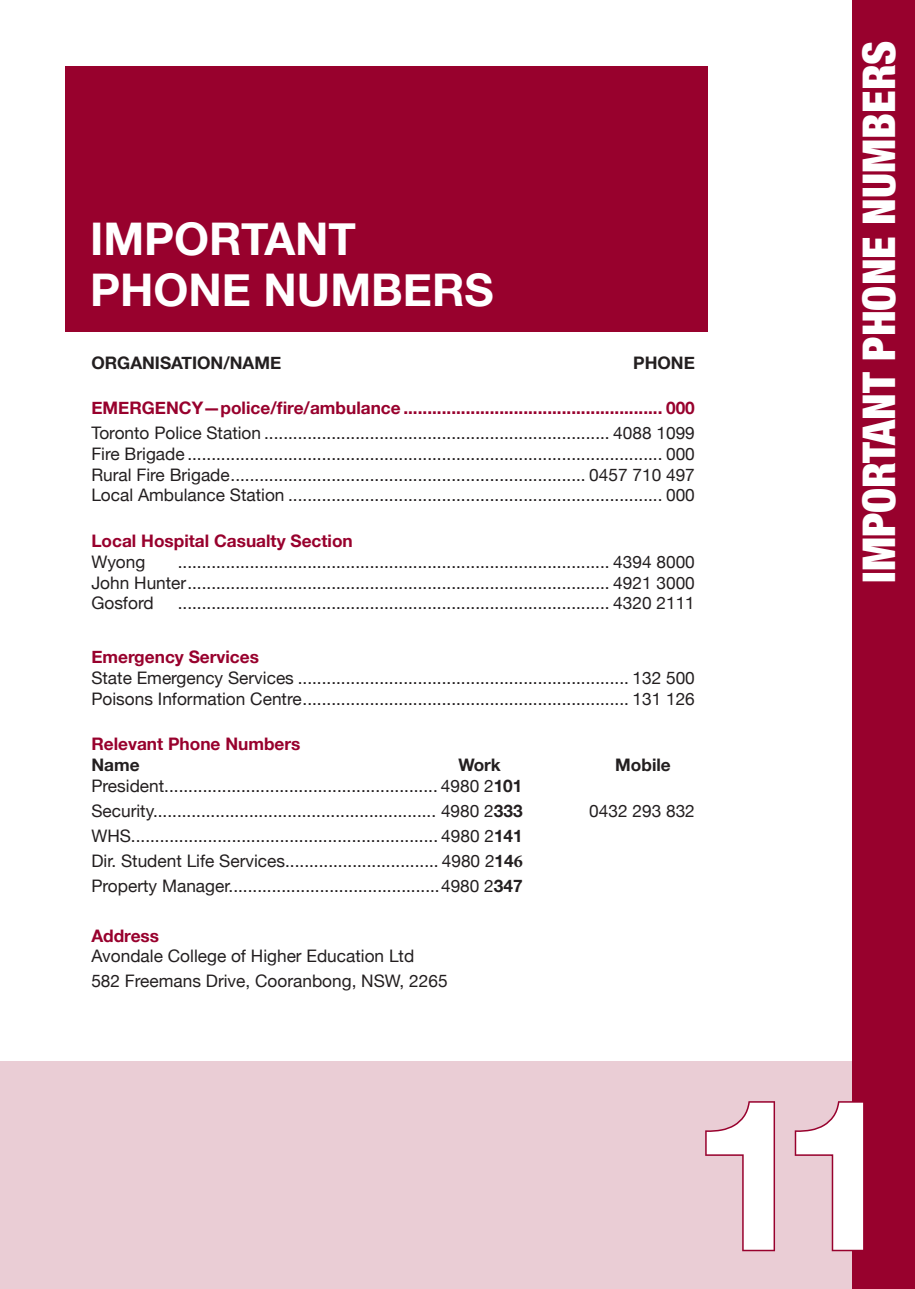
<style>
.page{position:relative;width:915px;height:1289px;background:#fff}
.page>*{position:absolute;margin:0;border:0;box-sizing:border-box;transform-origin:0 0}
.Page_number{font:700 210px "Helvetica Neue";color:#fff}
.TABS{font:900 condensed 45px "Helvetica Neue";color:#fff}
.Inside_box{font:700 45px "Helvetica Neue";color:#fff}
.Phone_number_contact{font:17.25px/20.7px "Helvetica Neue";color:#231f20;text-align:justify}
.Phone_number_contact-2{font:700 17.25px/20.7px "Helvetica Neue";color:#98012d}
.Phone_number_contact-3{font:700 17.25px "Helvetica Neue";color:#231f20}
.s1{font-weight:400;color:#231f20}
.s2{font-weight:700;color:#98012d}
.s3{font-weight:700}
.s4{font-family:"Minion Pro";font-weight:700;font-size:18px}
</style>
<div class="page">
<div style="left:852px;top:0;width:62px;height:1288px;background:#98012d"></div>
<div style="left:65px;top:67px;width:642px;height:265px;background:#98012d"></div>
<div style="left:0;top:1061px;width:852px;height:227px;background:#eacdd5"></div>
<svg style="left:703px;top:1099px;width:73px;height:153px;background:#e0b6c2"></svg>
<svg style="left:793px;top:1099px;width:59px;height:153px;background:#e3bcc7"></svg>
<p class="Inside_box" style="left:90px;top:203px;width:267px">IMPORTANT</p>
<p class="Inside_box" style="left:90px;top:254px;width:405px">PHONE NUMBERS</p>
<p class="Phone_number_contact-3" style="left:91px;top:349px;width:191px">ORGANISATION/NAME</p>
<p class="Phone_number_contact-3" style="left:633px;top:349px;width:63px">PHONE</p>
<p class="Phone_number_contact-2" style="left:91px;top:398px;width:605px">EMERGENCY—police/fire/ambulance ...................................................... 000</p>
<p class="Phone_number_contact" style="left:91px;top:424px;width:605px">Toronto Police Station ........................................................................ 4088 1099<br>Fire Brigade ................................................................................................... 000<br>Rural Fire Brigade.......................................................................... 0457 710 497<br>Local Ambulance Station .............................................................................. 000</p>
<p class="Phone_number_contact-2" style="left:91px;top:531px;width:263px">Local Hospital Casualty Section<br><span class="s1">Wyong</span></p>
<p class="Phone_number_contact" style="left:91px;top:552px;width:605px;text-indent:86px">.......................................................................................... 4394 8000<br>John Hunter........................................................................................ 4921 3000<br>Gosford</p>
<p class="Phone_number_contact" style="left:178px;top:593px;width:518px">.......................................................................................... 4320 2111</p>
<p class="Phone_number_contact" style="left:91px;top:648px;width:605px;text-align:left"><span class="s2">Emergency Services<br></span>State Emergency Services ..................................................................... 132 500<br>Poisons Information Centre.................................................................... 131 126</p>
<p class="Phone_number_contact-2" style="left:91px;top:734px;width:210px">Relevant Phone Numbers</p>
<p class="Phone_number_contact-3" style="left:91px;top:751px;width:50px">Name</p>
<p class="Phone_number_contact-3" style="left:458px;top:751px;width:44px">Work</p>
<p class="Phone_number_contact-3" style="left:615px;top:751px;width:57px">Mobile</p>
<p class="Phone_number_contact" style="left:91px;top:776px;width:432px">President......................................................... 4980 2<span class="s3">101</span></p>
<p class="Phone_number_contact" style="left:91px;top:801px;width:432px">Security........................................................... 4980 2<span class="s3">333</span></p>
<p class="Phone_number_contact" style="left:589px;top:801px;width:107px">0432 293 832</p>
<p class="Phone_number_contact" style="left:91px;top:826px;width:433px">WHS................................................................ 4980 2<span class="s3">141</span></p>
<p class="Phone_number_contact" style="left:91px;top:851px;width:433px">Dir. Student Life Services................................ 4980 2<span class="s3">14</span><span class="s4">6</span></p>
<p class="Phone_number_contact" style="left:91px;top:876px;width:432px">Property Manager............................................4980 2<span class="s3">347</span></p>
<p class="Phone_number_contact-2" style="left:91px;top:925px;width:69px">Address</p>
<p class="Phone_number_contact" style="left:91px;top:946px;width:324px">Avondale College of Higher Education Ltd</p>
<p class="Phone_number_contact" style="left:91px;top:971px;width:357px">582 Freemans Drive, Cooranbong, NSW, 2265</p>
<p class="TABS" style="left:841px;top:583px;width:544px;rotate:-90deg">IMPORTANT PHONE NUMBERS</p>
<p class="Page_number" style="left:691px;top:1010px;width:208px">11</p>
</div>
